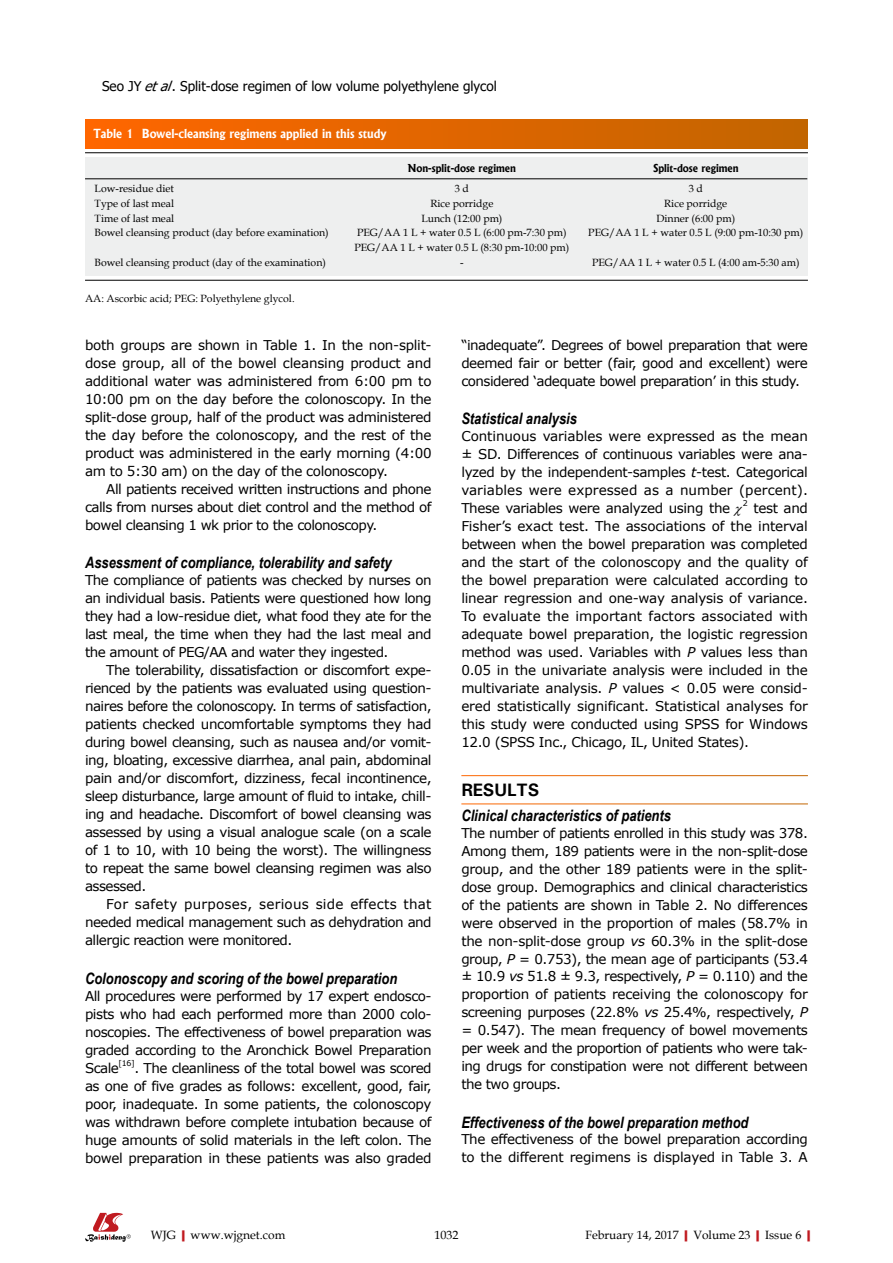
<style>
.page{position:relative;width:893px;height:1263px;background:#fff}
.page>*{position:absolute;margin:0;border:0;box-sizing:border-box;transform-origin:0 0}
.t1{font:700 18px "Univers";letter-spacing:-.01em;color:#000}
.t2{font:italic 700 15.75px "Arial Narrow";color:#000}
.t3{font:13.5px/18px "Verdana";letter-spacing:-.035em;color:#000;text-align:justify}
.t4{font:13.5px "Tahoma";color:#000}
.t5{font:12px "Book Antiqua";color:#000}
.t6{font:700 12px "Albertus";color:#fff}
.t7{font:10.5px "Book Antiqua";color:#000}
.t8{font:700 10.5px "Albertus";color:#000}
.t9{font:7.8px "Verdana";color:#000}
.s1{font-style:italic}
.s2{font-weight:700;color:#c01a20}
</style>
<div class="page">
<svg style="left:85px;top:1213px;width:46px;height:29px"></svg>
<div style="left:85px;top:119px;width:723px;height:29px;background:linear-gradient(to right,#f60,#c16500)"></div>
<div style="left:85px;top:157px;width:723px;height:119px;background:#eeefef"></div>
<hr style="left:85px;top:152px;width:723px;height:1px;background:#000">
<hr style="left:85px;top:179px;width:722px;height:1px;background:#000">
<hr style="left:85px;top:280px;width:723px;height:1px;background:#000">
<p class="t4" style="left:102px;top:77px;width:396px">Seo JY <span class="s1">etal</span>. Split-dose regimen of low volume polyethylene glycol</p>
<p class="t6" style="left:94px;top:126px;width:295px">Table 1 Bowel-cleansing regimens applied in this study</p>
<p class="t8" style="left:408px;top:162px;width:109px">Non-split-dose regimen</p>
<p class="t8" style="left:653px;top:162px;width:87px">Split-dose regimen</p>
<p class="t7" style="left:95px;top:181px;width:81px">Low-residue diet</p>
<p class="t7" style="left:455px;top:181px;width:16px">3 d</p>
<p class="t7" style="left:689px;top:181px;width:16px">3 d</p>
<p class="t7" style="left:95px;top:196px;width:81px">Type of last meal</p>
<p class="t7" style="left:430px;top:196px;width:65px">Rice porridge</p>
<p class="t7" style="left:664px;top:196px;width:65px">Rice porridge</p>
<p class="t7" style="left:95px;top:211px;width:81px">Time of last meal</p>
<p class="t7" style="left:421px;top:211px;width:83px">Lunch (12:00 pm)</p>
<p class="t7" style="left:656px;top:211px;width:80px">Dinner (6:00 pm)</p>
<p class="t7" style="left:95px;top:225px;width:236px">Bowel cleansing product (day before examination)</p>
<p class="t7" style="left:357px;top:225px;width:211px">PEG/AA 1 L + water 0.5 L (6:00 pm-7:30 pm)</p>
<p class="t7" style="left:588px;top:225px;width:216px">PEG/AA 1 L + water 0.5 L (9:00 pm-10:30 pm)</p>
<p class="t7" style="left:354px;top:240px;width:216px">PEG/AA 1 L + water 0.5 L (8:30 pm-10:00 pm)</p>
<p class="t7" style="left:95px;top:255px;width:233px">Bowel cleansing product (day of the examination)</p>
<p class="t7" style="left:460px;top:255px;width:5px">-</p>
<p class="t7" style="left:592px;top:255px;width:209px">PEG/AA 1 L + water 0.5 L (4:00 am-5:30 am)</p>
<p class="t7" style="left:85px;top:291px;width:211px">AA: Ascorbic acid; PEG: Polyethylene glycol.</p>
<p class="t3" style="left:85px;top:336px;width:348px">both groups are shown in Table 1. In the non-split&shy;dose group, all of the bowel cleansing product and additional water was administered from 6:00 pm to 10:00 pm on the day before the colonoscopy. In the split-dose group, half of the product was administered the day before the colonoscopy, and the rest of the product was administered in the early morning (4:00 am to 5:30 am) on the day of the colonoscopy.</p>
<p class="t3" style="left:85px;top:480px;width:348px;text-indent:21px">All patients received written instructions and phone calls from nurses about diet control and the method of bowel cleansing 1 wk prior to the colonoscopy.</p>
<p class="t2" style="left:85px;top:551px;width:308px">Assessment of compliance, tolerability and safety</p>
<p class="t3" style="left:85px;top:571px;width:348px">The compliance of patients was checked by nurses on an individual basis. Patients were questioned how long they had a low-residue diet, what food they ate for the last meal, the time when they had the last meal and the amount of PEG/AA and water they ingested.</p>
<p class="t3" style="left:85px;top:661px;width:348px;text-indent:21px">The tolerability, dissatisfaction or discomfort expe&shy;rienced by the patients was evaluated using question&shy;naires before the colonoscopy. In terms of satisfaction, patients checked uncomfortable symptoms they had during bowel cleansing, such as nausea and/or vomit&shy;ing, bloating, excessive diarrhea, anal pain, abdominal pain and/or discomfort, dizziness, fecal incontinence, sleep disturbance, large amount of fluid to intake, chill&shy;ing and headache. Discomfort of bowel cleansing was assessed by using a visual analogue scale (on a scale of 1 to 10, with 10 being the worst). The willingness to repeat the same bowel cleansing regimen was also assessed.</p>
<p class="t3" style="left:85px;top:895px;width:348px;text-indent:21px">For safety purposes, serious side effects that needed medical management such as dehydration and allergic reaction were monitored.</p>
<p class="t2" style="left:85px;top:966px;width:314px">Colonoscopy and scoring of the bowel preparation</p>
<p class="t3" style="left:85px;top:987px;width:348px">All procedures were performed by 17 expert endosco&shy;pists who had each performed more than 2000 colo&shy;noscopies. The effectiveness of bowel preparation was graded according to the Aronchick Bowel Preparation Scale</p>
<p class="t9" style="left:118px;top:1058px;width:18px">[16]</p>
<p class="t3" style="left:85px;top:1059px;width:348px;text-indent:49px">. The cleanliness of the total bowel was scored as one of five grades as follows: excellent, good, fair, poor, inadequate. In some patients, the colonoscopy was withdrawn before complete intubation because of huge amounts of solid materials in the left colon. The bowel preparation in these patients was also graded</p>
<p class="t3" style="left:461px;top:336px;width:348px">“inadequate”. Degrees of bowel preparation that were deemed fair or better (fair, good and excellent) were considered ‘adequate bowel preparation’ in this study.</p>
<p class="t2" style="left:461px;top:407px;width:117px">Statistical analysis</p>
<p class="t3" style="left:461px;top:427px;width:348px">Continuous variables were expressed as the mean ± SD. Differences of continuous variables were ana&shy;lyzed by the independent-samples <span class="s1">t</span>-test. Categorical variables were expressed as a number (percent).<br>These variables were analyzed using the</p>
<p class="t9" style="left:743px;top:498px;width:7px">2</p>
<p class="t3" style="left:461px;top:499px;width:348px;text-indent:292px">test and Fisher’s exact test. The associations of the interval between when the bowel preparation was completed and the start of the colonoscopy and the quality of the bowel preparation were calculated according to linear regression and one-way analysis of variance.<br>To evaluate the important factors associated with adequate bowel preparation, the logistic regression method was used. Variables with <span class="s1">P</span> values less than 0.05 in the univariate analysis were included in the multivariate analysis. <span class="s1">P</span> values &lt; 0.05 were consid&shy;ered statistically significant. Statistical analyses for this study were conducted using SPSS for Windows 12.0 (SPSS Inc., Chicago, IL, United States).</p>
<h1 class="t1" style="left:461px;top:778px;width:79px">RESULTS</h1>
<p class="t2" style="left:461px;top:804px;width:211px">Clinical characteristics of patients</p>
<p class="t3" style="left:461px;top:824px;width:348px">The number of patients enrolled in this study was 378.<br>Among them, 189 patients were in the non-split-dose group, and the other 189 patients were in the split&shy;dose group. Demographics and clinical characteristics of the patients are shown in Table 2. No differences were observed in the proportion of males (58.7% in the non-split-dose group <span class="s1">vs</span> 60.3% in the split-dose group, <span class="s1">P</span> = 0.753), the mean age of participants (53.4 ± 10.9 <span class="s1">vs</span> 51.8 ± 9.3, respectively, <span class="s1">P</span> = 0.110) and the proportion of patients receiving the colonoscopy for screening purposes (22.8% <span class="s1">vs</span> 25.4%, respectively, <span class="s1">P </span>= 0.547). The mean frequency of bowel movements per week and the proportion of patients who were tak&shy;ing drugs for constipation were not different between the two groups.</p>
<p class="t2" style="left:461px;top:1110px;width:289px">Effectiveness of the bowel preparation method</p>
<p class="t3" style="left:461px;top:1130px;width:348px">The effectiveness of the bowel preparation according to the different regimens is displayed in Table 3. A</p>
<p class="t5" style="left:151px;top:1226px;width:136px">WJG<span class="s2">|</span>www.wjgnet.com</p>
<p class="t5" style="left:434px;top:1226px;width:25px">1032</p>
<p class="t5" style="left:585px;top:1226px;width:232px">February 14, 2017<span class="s2">|</span>Volume 23<span class="s2">|</span>Issue 6<span class="s2">|</span></p>
</div>
